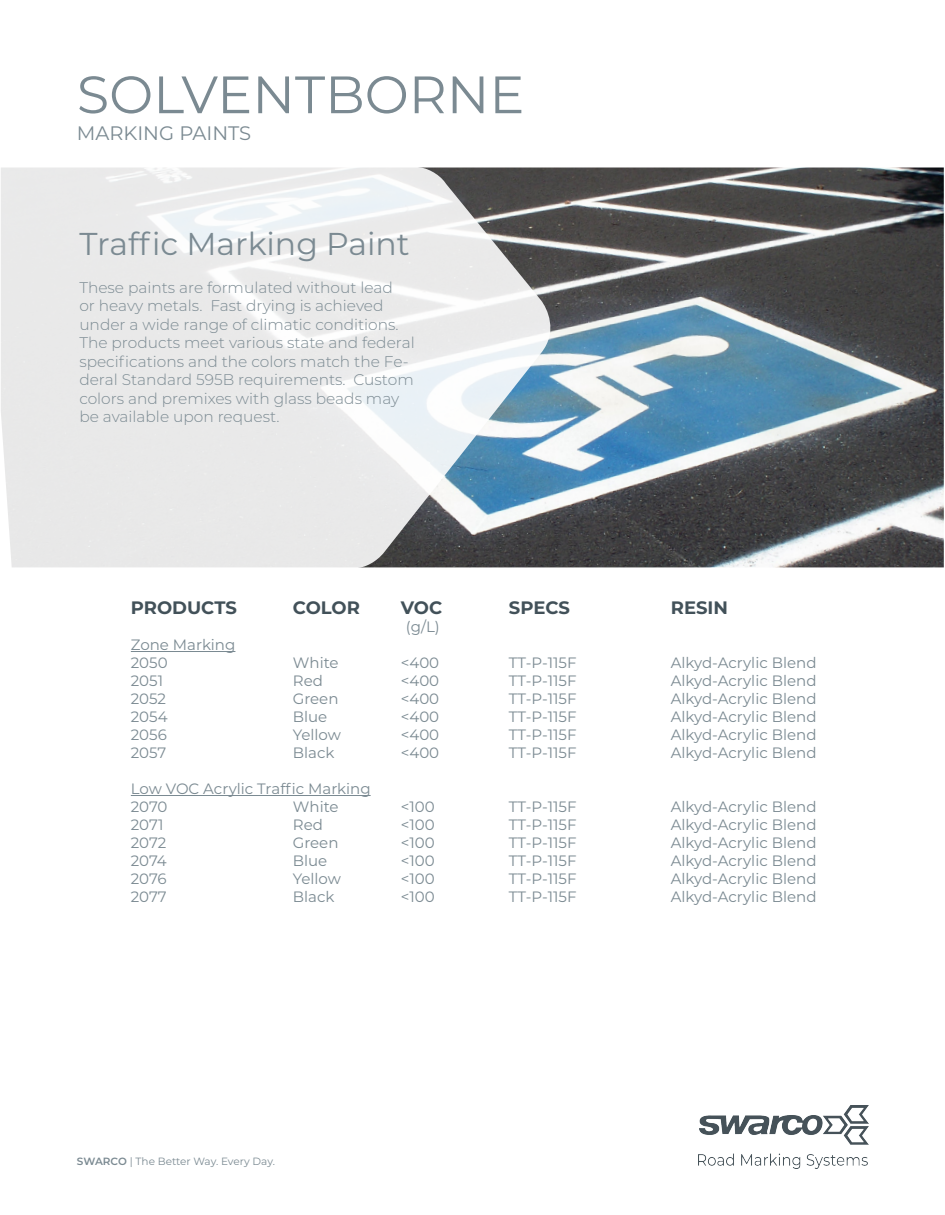
<style>
.page{position:relative;width:945px;height:1215px;background:#fff}
.page>*{position:absolute;margin:0;border:0;box-sizing:border-box;transform-origin:0 0}
.t1{font:52.5px "Montserrat";color:#7b8a92}
.t2{font:31.65px "Montserrat";color:#7b8a92}
.t3{font:19.5px "Montserrat";color:#7b8a92}
.t4{font:700 18px "Montserrat";color:#425159}
.t5{font:300 15.45px/18.5px "Montserrat";color:#7b8a92}
.t6{font:15px "Montserrat";color:#7b8a92}
.t7{font:10.5px "Montserrat";color:#7b8a92}
.s1{font-weight:600}
</style>
<div class="page">
<img style="left:559px;top:168px;width:385px;height:399px">
<svg style="left:1px;top:168px;width:558px;height:399px;fill:#e9e9e9"></svg>
<hr style="left:131px;top:651px;width:104px;height:1px;background:#7b8a92">
<hr style="left:131px;top:795px;width:240px;height:1px;background:#7b8a92">
<img style="left:698px;top:1105px;width:170px;height:63px">
<p class="t1" style="left:77px;top:59px;width:449px">SOLVENTBORNE</p>
<p class="t3" style="left:77px;top:120px;width:176px">MARKING PAINTS</p>
<p class="t2" style="left:79px;top:222px;width:332px">Traffic Marking Paint</p>
<p class="t5" style="left:79px;top:277px;width:337px">These paints are formulated without lead<br>or heavy metals. Fast drying is achieved under a wide range of climatic conditions.<br>The products meet various state and federal specifications and the colors match the Fe&shy;deral Standard 595B requirements. Custom colors and premixes with glass beads may be available upon request.</p>
<p class="t4" style="left:131px;top:595px;width:108px">PRODUCTS</p>
<p class="t4" style="left:293px;top:595px;width:69px">COLOR</p>
<p class="t4" style="left:401px;top:595px;width:43px">VOC</p>
<p class="t4" style="left:509px;top:595px;width:63px">SPECS</p>
<p class="t4" style="left:671px;top:595px;width:59px">RESIN</p>
<p class="t6" style="left:406px;top:616px;width:36px">(g/L)</p>
<p class="t6" style="left:131px;top:634px;width:106px">Zone Marking</p>
<p class="t6" style="left:131px;top:652px;width:38px">2050</p>
<p class="t6" style="left:293px;top:652px;width:47px">White</p>
<p class="t6" style="left:401px;top:652px;width:40px">&lt;400</p>
<p class="t6" style="left:509px;top:652px;width:69px">TT-P-115F</p>
<p class="t6" style="left:671px;top:652px;width:147px">Alkyd-Acrylic Blend</p>
<p class="t6" style="left:131px;top:670px;width:34px">2051</p>
<p class="t6" style="left:293px;top:670px;width:32px">Red</p>
<p class="t6" style="left:401px;top:670px;width:40px">&lt;400</p>
<p class="t6" style="left:509px;top:670px;width:69px">TT-P-115F</p>
<p class="t6" style="left:671px;top:670px;width:147px">Alkyd-Acrylic Blend</p>
<p class="t6" style="left:131px;top:688px;width:37px">2052</p>
<p class="t6" style="left:293px;top:688px;width:47px">Green</p>
<p class="t6" style="left:401px;top:688px;width:40px">&lt;400</p>
<p class="t6" style="left:509px;top:688px;width:69px">TT-P-115F</p>
<p class="t6" style="left:671px;top:688px;width:147px">Alkyd-Acrylic Blend</p>
<p class="t6" style="left:131px;top:706px;width:38px">2054</p>
<p class="t6" style="left:293px;top:706px;width:36px">Blue</p>
<p class="t6" style="left:401px;top:706px;width:40px">&lt;400</p>
<p class="t6" style="left:509px;top:706px;width:69px">TT-P-115F</p>
<p class="t6" style="left:671px;top:706px;width:147px">Alkyd-Acrylic Blend</p>
<p class="t6" style="left:131px;top:724px;width:38px">2056</p>
<p class="t6" style="left:293px;top:724px;width:50px">Yellow</p>
<p class="t6" style="left:401px;top:724px;width:40px">&lt;400</p>
<p class="t6" style="left:509px;top:724px;width:69px">TT-P-115F</p>
<p class="t6" style="left:671px;top:724px;width:147px">Alkyd-Acrylic Blend</p>
<p class="t6" style="left:131px;top:742px;width:37px">2057</p>
<p class="t6" style="left:293px;top:742px;width:43px">Black</p>
<p class="t6" style="left:401px;top:742px;width:40px">&lt;400</p>
<p class="t6" style="left:509px;top:742px;width:69px">TT-P-115F</p>
<p class="t6" style="left:671px;top:742px;width:147px">Alkyd-Acrylic Blend</p>
<p class="t6" style="left:131px;top:778px;width:241px">Low VOC Acrylic Traffic Marking</p>
<p class="t6" style="left:131px;top:796px;width:38px">2070</p>
<p class="t6" style="left:293px;top:796px;width:47px">White</p>
<p class="t6" style="left:401px;top:796px;width:35px">&lt;100</p>
<p class="t6" style="left:509px;top:796px;width:69px">TT-P-115F</p>
<p class="t6" style="left:671px;top:796px;width:147px">Alkyd-Acrylic Blend</p>
<p class="t6" style="left:131px;top:814px;width:34px">2071</p>
<p class="t6" style="left:293px;top:814px;width:32px">Red</p>
<p class="t6" style="left:401px;top:814px;width:35px">&lt;100</p>
<p class="t6" style="left:509px;top:814px;width:69px">TT-P-115F</p>
<p class="t6" style="left:671px;top:814px;width:147px">Alkyd-Acrylic Blend</p>
<p class="t6" style="left:131px;top:832px;width:37px">2072</p>
<p class="t6" style="left:293px;top:832px;width:47px">Green</p>
<p class="t6" style="left:401px;top:832px;width:35px">&lt;100</p>
<p class="t6" style="left:509px;top:832px;width:69px">TT-P-115F</p>
<p class="t6" style="left:671px;top:832px;width:147px">Alkyd-Acrylic Blend</p>
<p class="t6" style="left:131px;top:850px;width:38px">2074</p>
<p class="t6" style="left:293px;top:850px;width:36px">Blue</p>
<p class="t6" style="left:401px;top:850px;width:35px">&lt;100</p>
<p class="t6" style="left:509px;top:850px;width:69px">TT-P-115F</p>
<p class="t6" style="left:671px;top:850px;width:147px">Alkyd-Acrylic Blend</p>
<p class="t6" style="left:131px;top:868px;width:37px">2076</p>
<p class="t6" style="left:293px;top:868px;width:50px">Yellow</p>
<p class="t6" style="left:401px;top:868px;width:35px">&lt;100</p>
<p class="t6" style="left:509px;top:868px;width:69px">TT-P-115F</p>
<p class="t6" style="left:671px;top:868px;width:147px">Alkyd-Acrylic Blend</p>
<p class="t6" style="left:131px;top:886px;width:37px">2077</p>
<p class="t6" style="left:293px;top:886px;width:43px">Black</p>
<p class="t6" style="left:401px;top:886px;width:35px">&lt;100</p>
<p class="t6" style="left:509px;top:886px;width:69px">TT-P-115F</p>
<p class="t6" style="left:671px;top:886px;width:147px">Alkyd-Acrylic Blend</p>
<p class="t7" style="left:77px;top:1154px;width:200px"><span class="s1">SWARCO</span> | The Better Way. Every Day.</p>
</div>
